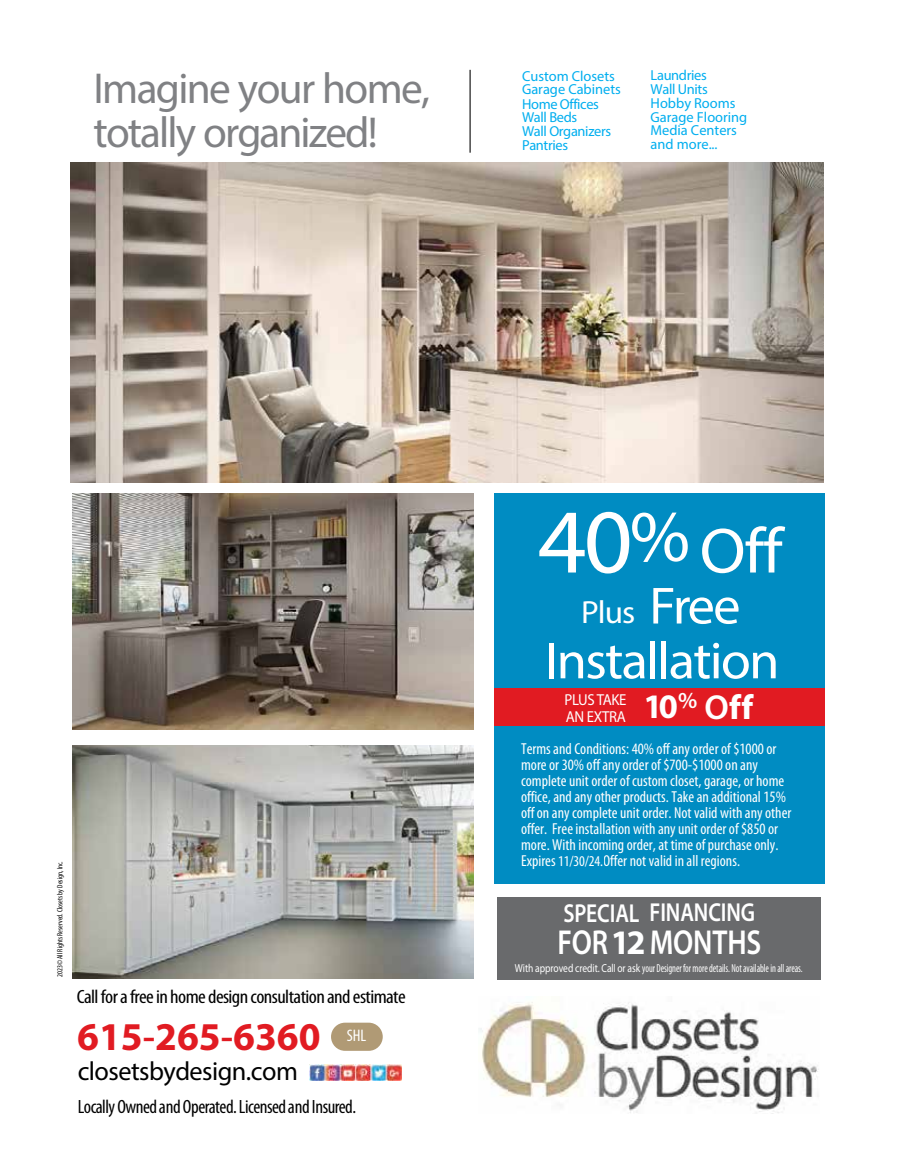
<style>
.page{position:relative;width:905px;height:1175px;background:#fff}
.page>*{position:absolute;margin:0;border:0;box-sizing:border-box;transform-origin:0 0}
.t1{font:91.8px "Myriad Pro";color:#fff;scale:1.04 1}
.t2{font:64.2px "Myriad Pro";color:#fff;scale:1.04 1}
.t3{font:52.65px/54.8px "Myriad Pro";letter-spacing:-.03em;color:#fff;scale:1.04 1}
.t4{font:43.5px/43.5px "Myriad Pro";letter-spacing:-.045em;color:#808184}
.t5{font:700 39.6px "Myriad Pro";color:#e11b22}
.t6{font:600 34.8px "Myriad Pro";letter-spacing:-.005em;color:#fff;scale:.82 1}
.t7{font:600 34.8px "Myriad Pro";letter-spacing:-.005em;color:#fff}
.t8{font:700 34.5px "Myriad Pro";color:#fff}
.t9{font:32.1px "Myriad Pro";color:#fff;scale:1.04 1}
.t10{font:26.4px "Myriad Pro";letter-spacing:-.02em;color:#000}
.t11{font:600 26.1px "Myriad Pro";letter-spacing:-.005em;color:#fff;scale:.82 1}
.t12{font:condensed 19.2px "Myriad Pro";letter-spacing:-.025em;color:#000;scale:1.1 1}
.t13{font:condensed 19.2px "Myriad Pro";letter-spacing:-.025em;color:#000}
.t14{font:condensed 16.8px "Myriad Pro";color:#fff}
.t15{font:condensed 15.9px/15.9px "Myriad Pro";color:#fff}
.t16{font:15.9px/16.8px "Myriad Pro";letter-spacing:-.02em;color:#fff;scale:.93 1}
.t17{font:condensed 15px "Myriad Pro";color:#fff}
.t18{font:14.4px/13.8px "Myriad Pro";letter-spacing:-.025em;color:#00aeef}
.t19{font:14.4px/13.8px "Myriad Pro";color:#00aeef}
.t20{font:condensed 11.55px "Myriad Pro";letter-spacing:-.005em;color:#fff;scale:.82 1}
.t21{font:condensed 7.65px "Myriad Pro";color:#000}
.s1{font-weight:600}
.s2{font-weight:400;font-size:15.9px}
.s3{font-weight:700}
.s4{font-stretch:normal}
</style>
<div class="page">
<hr style="left:469px;top:70px;width:1px;height:83px;background:#000">
<div style="left:497px;top:897px;width:323px;height:83px;background:#696a6c"></div>
<img style="left:72px;top:494px;width:401px;height:235px">
<img style="left:73px;top:746px;width:400px;height:233px">
<div style="left:494px;top:493px;width:330px;height:390px;background:#008cc2"></div>
<div style="left:494px;top:688px;width:331px;height:37px;background:#e11b22"></div>
<img style="left:71px;top:162px;width:752px;height:320px">
<img style="left:479px;top:1002px;width:340px;height:111px">
<div style="left:331px;top:1022px;width:52px;height:28px;background:#b09a75;border-radius:14px"></div>
<img style="left:310px;top:1064px;width:91px;height:16px">
<h3 class="t4" style="left:94px;top:66px;width:338px">Imagine your home, totally organized!</h3>
<p class="t18" style="left:522px;top:69px;width:100px">Custom Closets<br>Garage Cabinets<br>Home Offices<br>Wall Beds<br>Wall Organizers<br>Pantries</p>
<p class="t19" style="left:650px;top:68px;width:98px">Laundries<br>Wall Units<br>Hobby Rooms<br>Garage Flooring<br>Media Centers and more...</p>
<p class="t21" style="left:55px;top:977px;width:117px;rotate:-90deg">2023© All Rights Reserved. Closets by Design, Inc.</p>
<p class="t12" style="left:77px;top:985px;width:300px">Callforafreein homedesign consultation andestimate</p>
<h3 class="t5" style="left:77px;top:1010px;width:245px">615<span class="s1">-</span>265<span class="s1">-</span>6360</h3>
<p class="t14" style="left:347px;top:1025px;width:21px">SHL</p>
<h3 class="t10" style="left:78px;top:1055px;width:222px">closetsbydesign.com</h3>
<p class="t13" style="left:78px;top:1094px;width:280px">Locally Owned and Operated. Licensed and Insured.</p>
<h1 class="t1" style="left:538px;top:485px;width:93px">40</h1>
<h3 class="t9" style="left:581px;top:592px;width:53px">Plus</h3>
<h2 class="t2" style="left:629px;top:511px;width:148px"><sup>%</sup> Off</h2>
<h3 class="t3" style="left:545px;top:577px;width:227px;text-indent:104px">Free<br>Installation</h3>
<p class="t16" style="left:564px;top:691px;width:68px">PLUS TAKE<br>AN EXTR</p>
<h3 class="t7" style="left:617px;top:685px;width:138px"><span class="s2">A</span> 5<sup>%</sup> O<span class="s3">ff</span></h3>
<p class="t15" style="left:521px;top:741px;width:272px">Terms and Conditions: 40% off any order of $1000 or more or 30% off any order of $700-$1000 on any complete unit order of custom closet, garage, or home office, and any other products. Take an additional 15% off on any complete unit order. Not valid with any other offer. Free installation with any unit order of $850 or more. With incoming order, at time of purchase only.<br>Expires 9/17/23. Offer not valid in all regions.</p>
<h3 class="t8" style="left:643px;top:684px;width:36px">10</h3>
<p class="t17" style="left:558px;top:852px;width:46px">11/30/24.</p>
<h3 class="t11" style="left:563px;top:895px;width:235px">SPECIAL FINANCING</h3>
<h3 class="t6" style="left:557px;top:920px;width:250px">FOR <span class="s3">8</span> MONTHS</h3>
<p class="t20" style="left:515px;top:960px;width:352px"><span class="s4">With approved credit. Cal</span>l <span class="s4">or ask</span> your Designer formoredetails. Notavailablein allareas.</p>
<h3 class="t8" style="left:610px;top:920px;width:36px">12</h3>
</div>
